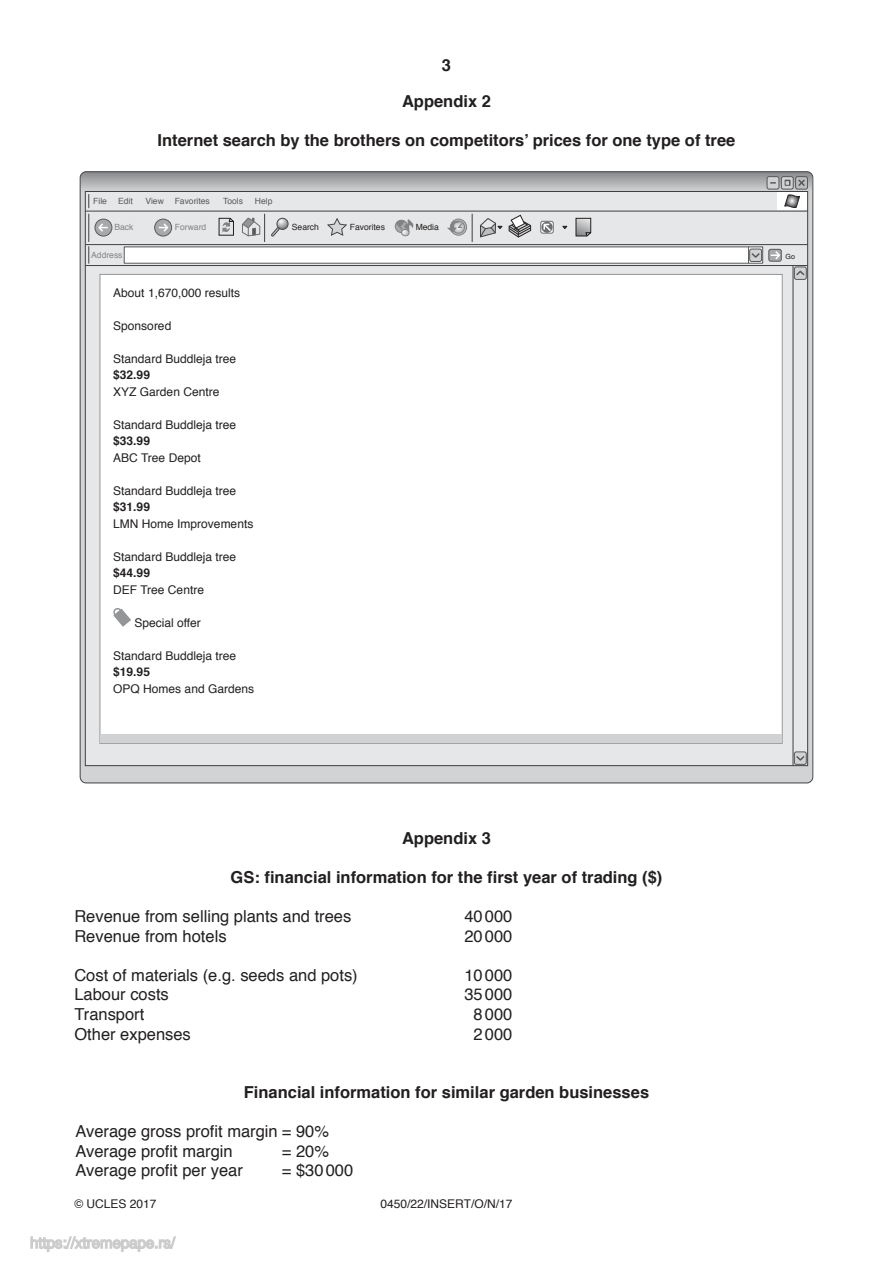
<style>
.page{position:relative;width:893px;height:1263px;background:#fff}
.page>*{position:absolute;margin:0;border:0;box-sizing:border-box;transform-origin:0 0}
.t1{font:16.5px/19.5px "Helvetica";color:#221f1f}
.t2{font:700 16.5px "Helvetica";color:#221f1f}
.t3{font:12px "Helvetica";color:#221f1f}
.t4{font:700 12px "Helvetica";color:#221f1f}
.t5{font:8.55px "Helvetica";color:#57585a}
.t6{font:8.55px "Helvetica";color:#221f1f}
.t7{font:8.55px "Helvetica";color:#808284}
.t8{font:7.2px "Helvetica";color:#221f1f}
</style>
<div class="page">
<img style="left:80px;top:173px;width:732px;height:610px">
<div style="left:85px;top:191px;width:723px;height:575px;background:#e6e7e8"></div>
<div style="left:450px;top:219px;width:17px;height:16px;border:1px solid #808284;border-radius:50%"></div>
<hr style="left:85px;top:265px;width:723px;height:1px;background:#404041">
<hr style="left:793px;top:266px;width:1px;height:500px;background:#404041">
<div style="left:794px;top:267px;width:12px;height:12px;background:#d1d2d4;border-radius:2px"></div>
<div style="left:794px;top:267px;width:13px;height:13px;border:1px solid #57585a;border-radius:2px"></div>
<svg style="left:794px;top:269px;width:12px;height:8px"></svg>
<div style="left:794px;top:752px;width:12px;height:12px;background:#d1d2d4;border-radius:2px"></div>
<div style="left:794px;top:751px;width:13px;height:14px;border:1px solid #57585a;border-radius:2px"></div>
<svg style="left:794px;top:754px;width:12px;height:8px"></svg>
<div style="left:768px;top:249px;width:14px;height:13px;border:1px solid #57585a;border-radius:2px"></div>
<svg style="left:767px;top:177px;width:12px;height:12px"></svg>
<div style="left:767px;top:176px;width:12px;height:13px;border:1px solid #57585a;border-radius:2px"></div>
<div style="left:795px;top:176px;width:13px;height:13px;border:1px solid #57585a;border-radius:2px"></div>
<svg style="left:797px;top:178px;width:9px;height:9px"></svg>
<div style="left:781px;top:177px;width:12px;height:12px;background:#d1d2d4;border-radius:2px"></div>
<div style="left:781px;top:176px;width:13px;height:13px;border:1px solid #57585a;border-radius:2px"></div>
<svg style="left:784px;top:179px;width:7px;height:7px"></svg>
<div style="left:124px;top:247px;width:639px;height:16px;background:#fff"></div>
<div style="left:124px;top:246px;width:639px;height:18px;border:1px solid #57585a"></div>
<svg style="left:771px;top:249px;width:10px;height:12px"></svg>
<div style="left:540px;top:221px;width:14px;height:13px;border:1px solid #6c6e70;border-radius:2px"></div>
<svg style="left:542px;top:222px;width:10px;height:11px"></svg>
<div style="left:778px;top:192px;width:29px;height:18px;background:#fff"></div>
<svg style="left:784px;top:194px;width:16px;height:14px"></svg>
<svg style="left:219px;top:218px;width:15px;height:18px"></svg>
<svg style="left:575px;top:218px;width:17px;height:19px"></svg>
<hr style="left:85px;top:244px;width:723px;height:1px;background:#404041">
<hr style="left:85px;top:211px;width:723px;height:1px;background:#404041">
<svg style="left:95px;top:219px;width:17px;height:17px"></svg>
<div style="left:95px;top:219px;width:17px;height:17px;border:1px solid #57585a;border-radius:50%"></div>
<svg style="left:97px;top:222px;width:11px;height:11px"></svg>
<svg style="left:155px;top:219px;width:17px;height:17px"></svg>
<div style="left:154px;top:219px;width:18px;height:17px;border:1px solid #57585a;border-radius:50%"></div>
<svg style="left:159px;top:222px;width:11px;height:11px"></svg>
<svg style="left:271px;top:218px;width:17px;height:19px"></svg>
<svg style="left:327px;top:218px;width:20px;height:18px"></svg>
<div style="left:395px;top:220px;width:13px;height:13px;border:1px solid #808284;border-radius:50%"></div>
<svg style="left:396px;top:219px;width:17px;height:17px"></svg>
<svg style="left:447px;top:220px;width:18px;height:13px"></svg>
<svg style="left:472px;top:214px;width:1px;height:28px"></svg>
<svg style="left:242px;top:214px;width:23px;height:28px"></svg>
<svg style="left:480px;top:218px;width:22px;height:20px"></svg>
<svg style="left:562px;top:226px;width:5px;height:3px"></svg>
<svg style="left:508px;top:215px;width:23px;height:23px"></svg>
<div style="left:100px;top:274px;width:682px;height:469px;background:#fff"></div>
<div style="left:100px;top:734px;width:682px;height:9px;background:#d1d2d4"></div>
<div style="left:749px;top:249px;width:13px;height:13px;border:1px solid #57585a;border-radius:2px"></div>
<svg style="left:748px;top:247px;width:13px;height:16px"></svg>
<svg style="left:88px;top:194px;width:1px;height:14px"></svg>
<svg style="left:88px;top:214px;width:1px;height:49px"></svg>
<svg style="left:113px;top:608px;width:18px;height:19px"></svg>
<svg style="left:30px;top:1236px;width:146px;height:16px"></svg>
<h1 class="t2" style="left:442px;top:58px;width:11px">3</h1>
<h1 class="t2" style="left:402px;top:94px;width:90px">Appendix 2</h1>
<h1 class="t2" style="left:158px;top:127px;width:579px">Internet search by the brothers on competitors’ prices for one type of tree</h1>
<p class="t5" style="left:93px;top:198px;width:15px">File</p>
<p class="t5" style="left:118px;top:198px;width:16px">Edit</p>
<p class="t5" style="left:145px;top:198px;width:20px">View</p>
<p class="t5" style="left:223px;top:198px;width:21px">Tools</p>
<p class="t5" style="left:255px;top:198px;width:19px">Help</p>
<p class="t5" style="left:175px;top:198px;width:37px">Favorites</p>
<p class="t7" style="left:114px;top:224px;width:21px">Back</p>
<p class="t7" style="left:175px;top:224px;width:33px">Forward</p>
<p class="t6" style="left:292px;top:224px;width:29px">Search</p>
<p class="t6" style="left:350px;top:224px;width:37px">Favorites</p>
<p class="t6" style="left:416px;top:224px;width:25px">Media</p>
<p class="t7" style="left:91px;top:252px;width:33px">Address</p>
<p class="t8" style="left:786px;top:254px;width:11px">Go</p>
<p class="t3" style="left:113px;top:287px;width:128px">About 1,670,000 results</p>
<p class="t3" style="left:113px;top:320px;width:60px">Sponsored</p>
<p class="t3" style="left:113px;top:353px;width:124px">Standard Buddleja tree</p>
<p class="t4" style="left:113px;top:370px;width:38px">$32.99</p>
<p class="t3" style="left:113px;top:386px;width:108px">XYZ Garden Centre</p>
<p class="t3" style="left:113px;top:419px;width:124px">Standard Buddleja tree</p>
<p class="t4" style="left:113px;top:436px;width:38px">$33.99</p>
<p class="t3" style="left:113px;top:452px;width:89px">ABC Tree Depot</p>
<p class="t3" style="left:113px;top:485px;width:124px">Standard Buddleja tree</p>
<p class="t4" style="left:113px;top:502px;width:38px">$31.99</p>
<p class="t3" style="left:113px;top:518px;width:142px">LMN Home Improvements</p>
<p class="t3" style="left:113px;top:551px;width:124px">Standard Buddleja tree</p>
<p class="t4" style="left:113px;top:568px;width:38px">$44.99</p>
<p class="t3" style="left:113px;top:584px;width:92px">DEF Tree Centre</p>
<p class="t3" style="left:134px;top:617px;width:68px">Special offer</p>
<p class="t3" style="left:113px;top:650px;width:124px">Standard Buddleja tree</p>
<p class="t4" style="left:113px;top:667px;width:38px">$19.95</p>
<p class="t3" style="left:113px;top:683px;width:142px">OPQ Homes and Gardens</p>
<h1 class="t2" style="left:402px;top:832px;width:90px">Appendix 3</h1>
<h1 class="t2" style="left:231px;top:871px;width:433px">GS: financial information for the first year of trading ($)</h1>
<h1 class="t1" style="left:74px;top:908px;width:278px">Revenue from selling plants and trees</h1>
<h1 class="t1" style="left:464px;top:908px;width:49px">40 000</h1>
<h1 class="t1" style="left:74px;top:928px;width:154px">Revenue from hotels</h1>
<h1 class="t1" style="left:464px;top:928px;width:49px">20 000</h1>
<h1 class="t1" style="left:74px;top:967px;width:285px">Cost of materials (e.g. seeds and pots)</h1>
<h1 class="t1" style="left:464px;top:967px;width:49px">10 000</h1>
<h1 class="t1" style="left:74px;top:986px;width:96px">Labour costs</h1>
<h1 class="t1" style="left:464px;top:986px;width:49px">35 000</h1>
<h1 class="t1" style="left:74px;top:1006px;width:71px">Transport</h1>
<h1 class="t1" style="left:474px;top:1006px;width:40px">8 000</h1>
<h1 class="t1" style="left:74px;top:1025px;width:118px">Other expenses</h1>
<h1 class="t1" style="left:474px;top:1025px;width:40px">2 000</h1>
<h1 class="t2" style="left:244px;top:1085px;width:407px">Financial information for similar garden businesses</h1>
<h1 class="t1" style="left:75px;top:1123px;width:255px">Average gross profit margin = 90%<br>Average profit margin</h1>
<h1 class="t1" style="left:282px;top:1142px;width:49px">= 20%</h1>
<h1 class="t1" style="left:75px;top:1162px;width:169px">Average profit per year</h1>
<h1 class="t1" style="left:282px;top:1162px;width:73px">= $30 000</h1>
<p class="t3" style="left:74px;top:1196px;width:84px">© UCLES 2017</p>
<p class="t3" style="left:381px;top:1196px;width:133px">0450/22/INSERT/O/N/17</p>
</div>
